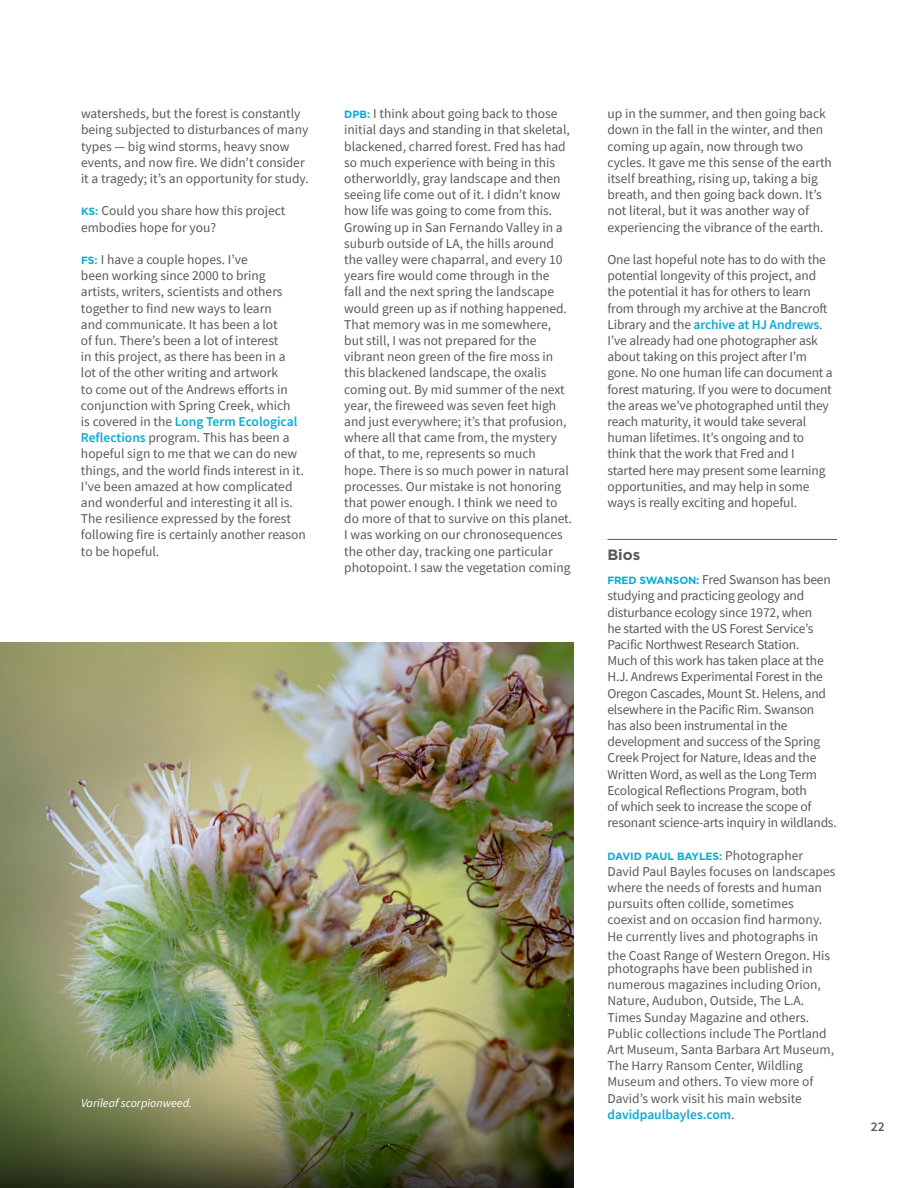
<style>
.page{position:relative;width:918px;height:1188px;background:#fff}
.page>*{position:absolute;margin:0;border:0;box-sizing:border-box;transform-origin:0 0}
.Body{font:700 15px "Gotham";color:#595959}
.Body-2{font:13.5px/16.2px "Source Sans Pro";color:#595959}
.t1{font:600 13.5px "Source Sans Pro";color:#595959}
.Photo_Caption{font:italic 12px "Source Sans Pro";color:#fff}
.Body-3{font:700 10.5px "Gotham";letter-spacing:-.01em;color:#08acd2}
.s1{font-family:"Gotham";font-weight:700;font-size:10.5px;color:#08acd2}
.s2{font-weight:600;color:#08acd2}
.s3{font-family:"Source Sans Pro";font-weight:400;font-size:13.5px;color:#595959}
</style>
<div class="page">
<img style="left:0;top:643px;width:574px;height:289px">
<img style="left:0;top:932px;width:574px;height:256px">
<hr style="left:608px;top:539px;width:229px;height:1px;background:#595959">
<p class="Body-2" style="left:81px;top:105px;width:229px">watersheds, but the forest is constantly being subjected to disturbances of many types — big wind storms, heavy snow events, and now fire. We didn’t consider it a tragedy; it’s an opportunity for study.</p>
<p class="Body-2" style="left:81px;top:203px;width:206px"><span class="s1">KS:</span> Could you share how this project embodies hope for you?</p>
<p class="Body-2" style="left:81px;top:251px;width:227px"><span class="s1">FS:</span> I have a couple hopes. I’ve<br>been working since 2000 to bring artists, writers, scientists and others together to find new ways to learn<br>and communicate. It has been a lot<br>of fun. There’s been a lot of interest<br>in this project, as there has been in a<br>lot of the other writing and artwork<br>to come out of the Andrews efforts in conjunction with Spring Creek, which<br>is covered in the <span class="s2">Long Term Ecological Reflections</span> program. This has been a hopeful sign to me that we can do new things, and the world finds interest in it.<br>I’ve been amazed at how complicated and wonderful and interesting it all is.<br>The resilience expressed by the forest following fire is certainly another reason to be hopeful.</p>
<p class="Photo_Caption" style="left:81px;top:1095px;width:113px">Varileaf scorpionweed.</p>
<p class="Body-2" style="left:344px;top:105px;width:230px"><span class="s1">DPB:</span> I think about going back to those initial days and standing in that skeletal, blackened, charred forest. Fred has had so much experience with being in this otherworldly, gray landscape and then seeing life come out of it. I didn’t know how life was going to come from this.<br>Growing up in San Fernando Valley in a suburb outside of LA, the hills around the valley were chaparral, and every 10 years fire would come through in the<br>fall and the next spring the landscape would green up as if nothing happened.<br>That memory was in me somewhere, but still, I was not prepared for the vibrant neon green of the fire moss in this blackened landscape, the oxalis coming out. By mid summer of the next year, the fireweed was seven feet high and just everywhere; it’s that profusion, where all that came from, the mystery<br>of that, to me, represents so much<br>hope. There is so much power in natural processes. Our mistake is not honoring that power enough. I think we need to do more of that to survive on this planet.<br>I was working on our chronosequences the other day, tracking one particular photopoint. I saw the vegetation coming</p>
<p class="Body-2" style="left:608px;top:105px;width:226px">up in the summer, and then going back down in the fall in the winter, and then coming up again, now through two cycles. It gave me this sense of the earth itself breathing, rising up, taking a big breath, and then going back down. It’s not literal, but it was another way of experiencing the vibrance of the earth.</p>
<p class="Body-2" style="left:608px;top:251px;width:227px">One last hopeful note has to do with the potential longevity of this project, and the potential it has for others to learn from through my archive at the Bancroft Library and the <span class="s2">archive at HJ Andrews</span>.<br>I’ve already had one photographer ask about taking on this project after I’m gone. No one human life can document a forest maturing. If you were to document the areas we’ve photographed until they reach maturity, it would take several human lifetimes. It’s ongoing and to think that the work that Fred and I started here may present some learning opportunities, and may help in some ways is really exciting and hopeful.</p>
<p class="Body" style="left:608px;top:545px;width:34px">Bios</p>
<p class="Body-2" style="left:607px;top:572px;width:231px"><span class="s1">FRED SWANSON:</span> Fred Swanson has been studying and practicing geology and disturbance ecology since 1972, when<br>he started with the US Forest Service’s Pacific Northwest Research Station.<br>Much of this work has taken place at the H.J. Andrews Experimental Forest in the Oregon Cascades, Mount St. Helens, and elsewhere in the Pacific Rim. Swanson has also been instrumental in the development and success of the Spring Creek Project for Nature, Ideas and the Written Word, as well as the Long Term Ecological Reflections Program, both<br>of which seek to increase the scope of resonant science-arts inquiry in wildlands.</p>
<p class="Body-3" style="left:608px;top:849px;width:197px">DAVID PAUL BAYLES: <span class="s3">Photographer</span></p>
<p class="Body-2" style="left:607px;top:863px;width:229px">David Paul Bayles focuses on landscapes where the needs of forests and human pursuits often collide, sometimes coexist and on occasion find harmony.<br>He currently lives and photographs in</p>
<p class="Body-2" style="left:607px;top:950px;width:224px;line-height:12.5px">the Coast Range of Western Oregon. His photographs have been published in</p>
<p class="Body-2" style="left:607px;top:977px;width:228px">numerous magazines including Orion, Nature, Audubon, Outside, The L.A.<br>Times Sunday Magazine and others.<br>Public collections include The Portland Art Museum, Santa Barbara Art Museum, The Harry Ransom Center, Wildling Museum and others. To view more of David’s work visit his main website <span class="s2">davidpaulbayles.com</span>.</p>
<p class="t1" style="left:871px;top:1117px;width:15px">22</p>
</div>
